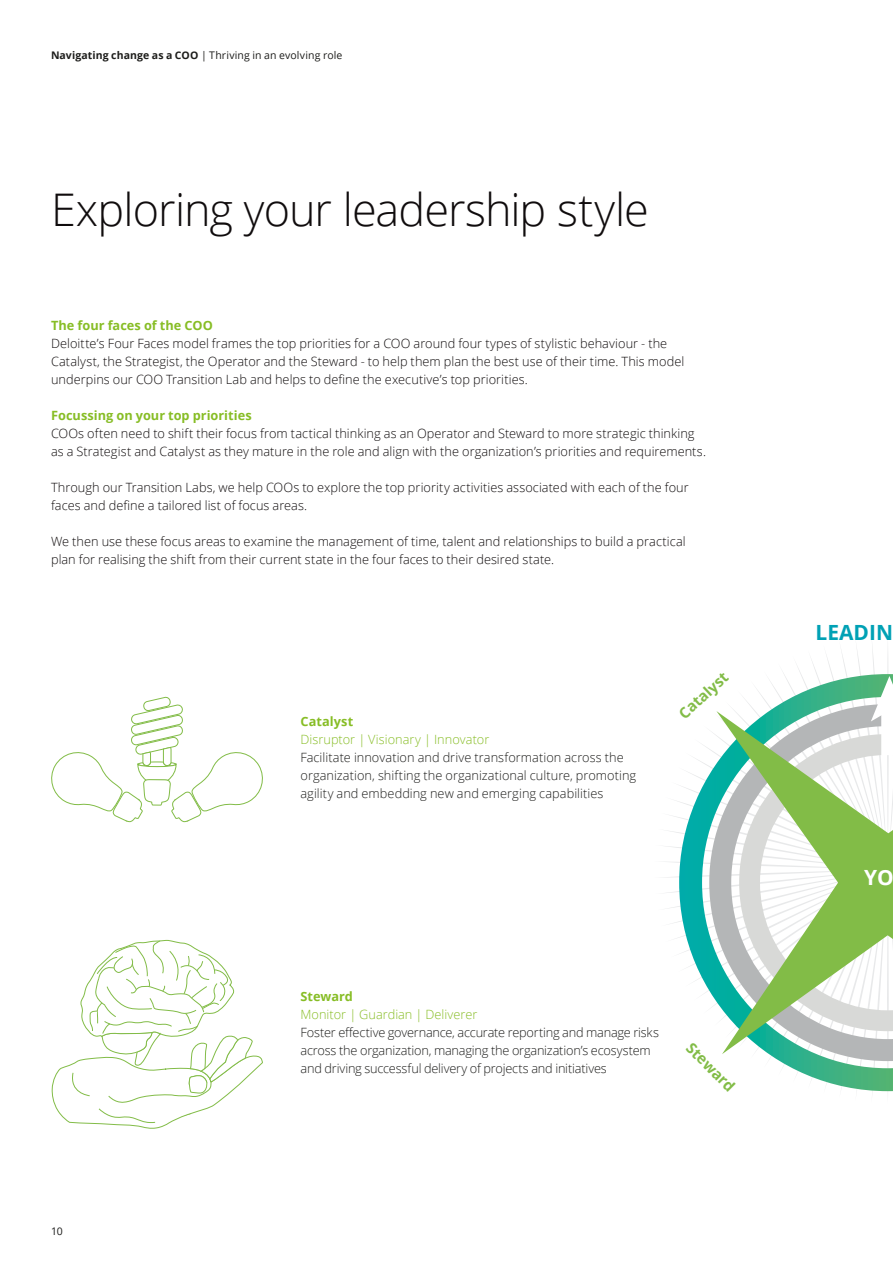
<style>
.page{position:relative;width:893px;height:1263px;background:#fff}
.page>*{position:absolute;margin:0;border:0;box-sizing:border-box;transform-origin:0 0}
.t1{font:300 45px "Open Sans";letter-spacing:-.02em;color:#100c0d}
.t2{font:700 21px "Open Sans";color:#00a1b5}
.t3{font:700 21px "Open Sans";color:#fff}
.t4{font:700 15px "Open Sans";color:#82bc47}
.t5{font:300 12.75px/18px "Open Sans";letter-spacing:.005em;color:#100c0d}
.t6{font:300 12.75px/18px "Open Sans";color:#1d1d1b}
.t7{font:700 12.75px "Open Sans";color:#87bd25}
.t8{font:300 12.75px "Open Sans";color:#87bd25}
.t9{font:10.5px "Open Sans";letter-spacing:.01em;color:#1d1d1b}
.s1{font-weight:700}
</style>
<div class="page">
<svg style="left:666px;top:648px;width:227px;height:444px"></svg>
<svg style="left:51px;top:696px;width:212px;height:126px"></svg>
<svg style="left:52px;top:939px;width:211px;height:190px"></svg>
<p class="t9" style="left:51px;top:48px;width:293px"><span class="s1">Navigating change as a COO</span> | Thriving in an evolving role</p>
<h1 class="t1" style="left:51px;top:179px;width:599px">Exploring your leadership style</h1>
<p class="t7" style="left:51px;top:316px;width:163px">The four faces of the COO</p>
<p class="t5" style="left:51px;top:334px;width:635px">Deloitte’s Four Faces model frames the top priorities for a COO around four types of stylistic behaviour - the<br>Catalyst, the Strategist, the Operator and the Steward - to help them plan the best use of their time. This model underpins our COO Transition Lab and helps to define the executive’s top priorities.</p>
<p class="t7" style="left:51px;top:406px;width:202px">Focussing on your top priorities</p>
<p class="t5" style="left:51px;top:424px;width:656px">COOs often need to shift their focus from tactical thinking as an Operator and Steward to more strategic thinking as a Strategist and Catalyst as they mature in the role and align with the organization’s priorities and requirements.</p>
<p class="t5" style="left:51px;top:478px;width:639px">Through our Transition Labs, we help COOs to explore the top priority activities associated with each of the four faces and define a tailored list of focus areas.</p>
<p class="t5" style="left:51px;top:532px;width:636px">We then use these focus areas to examine the management of time, talent and relationships to build a practical plan for realising the shift from their current state in the four faces to their desired state.</p>
<p class="t9" style="left:51px;top:1224px;width:13px">10</p>
<p class="t7" style="left:300px;top:712px;width:54px">Catalyst</p>
<p class="t8" style="left:300px;top:730px;width:190px">Disruptor | Visionary | Innovator</p>
<p class="t6" style="left:300px;top:748px;width:337px">Facilitate innovation and drive transformation across the organization, shifting the organizational culture, promoting agility and embedding new and emerging capabilities</p>
<p class="t4" style="left:674px;top:708px;width:63px;rotate:-43deg">Catalyst</p>
<p class="t7" style="left:300px;top:987px;width:54px">Steward</p>
<p class="t8" style="left:300px;top:1005px;width:178px">Monitor | Guardian | Deliverer</p>
<p class="t6" style="left:300px;top:1023px;width:360px">Foster effective governance, accurate reporting and manage risks across the organization, managing the organization’s ecosystem and driving successful delivery of projects and initiatives</p>
<p class="t4" style="left:696px;top:1037px;width:63px;rotate:45deg">Steward</p>
<h2 class="t2" style="left:816px;top:618px;width:79px">LEADIN</h2>
<h2 class="t3" style="left:864px;top:863px;width:31px">YO</h2>
</div>
